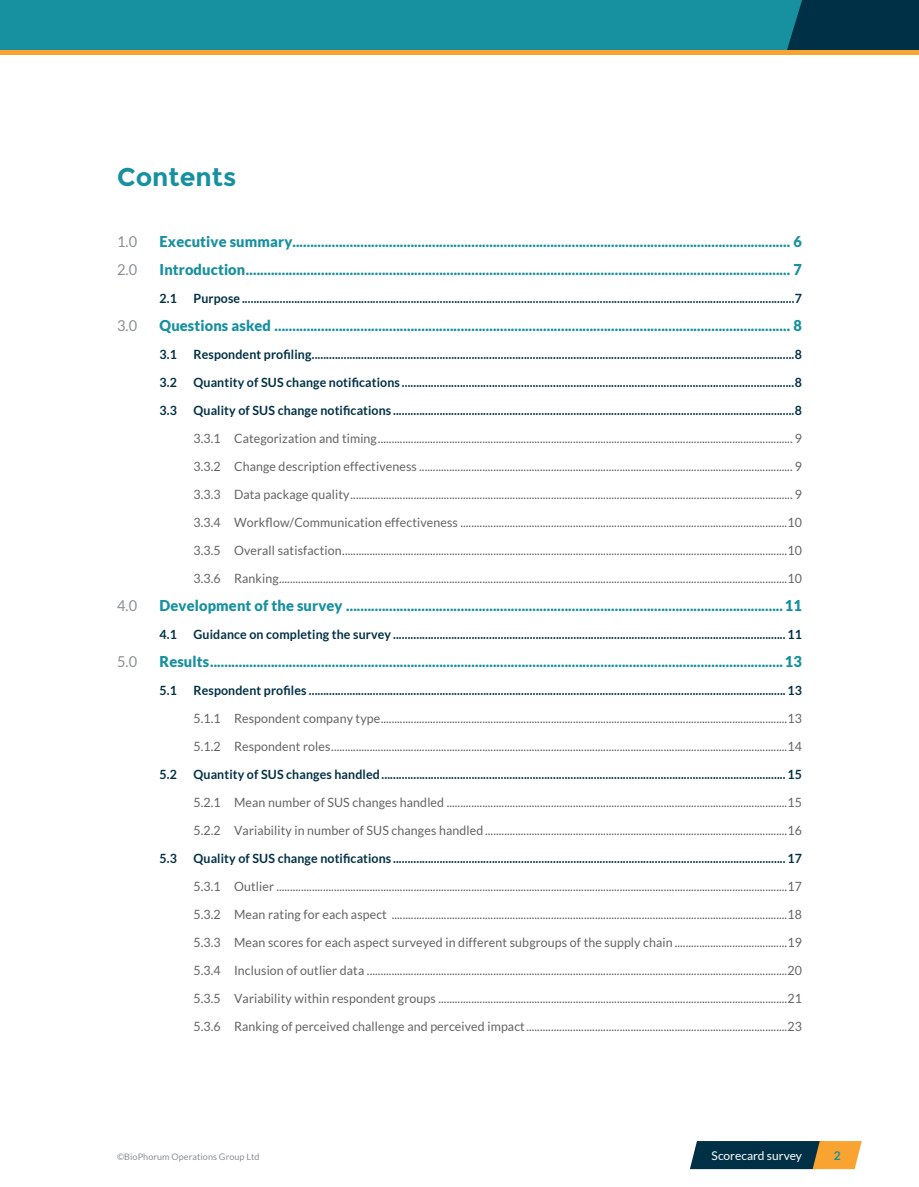
<style>
.page{position:relative;width:919px;height:1187px;background:#fff}
.page>*{position:absolute;margin:0;border:0;box-sizing:border-box;transform-origin:0 0}
.t1{font:700 25.5px "Montserrat";color:#17909f}
.t2{font:900 15px "Lato";letter-spacing:.01em;color:#17909f}
.t3{font:15px "Lato";color:#898f95}
.t4{font:12.75px/28px "Lato";letter-spacing:.01em;color:#636366;text-align:justify}
.t5{font:700 12.75px "Lato";letter-spacing:.01em;color:#003045}
.t6{font:12px "Lato";color:#fff}
.t7{font:700 12px "Lato";color:#17909f}
.t8{font:9px "Lato";letter-spacing:.01em;color:#898f95}
</style>
<div class="page">
<svg style="left:690px;top:1141px;width:171px;height:27px;background:#465447"></svg>
<div style="left:0;top:0;width:918px;height:51px;background:#17909f"></div>
<div style="left:787px;top:0;width:131px;height:50px;background:#003045"></div>
<hr style="left:0;top:50px;width:918px;height:4px;background:#f9a431">
<h1 class="t1" style="left:117px;top:162px;width:121px">Contents</h1>
<p class="t3" style="left:117px;top:233px;width:22px">1.0</p>
<p class="t2" style="left:159px;top:232px;width:644px">Executive summary........................................................................................................................................... 6</p>
<p class="t3" style="left:117px;top:261px;width:22px">2.0</p>
<p class="t2" style="left:159px;top:260px;width:644px">Introduction........................................................................................................................................................ 7</p>
<p class="t5" style="left:159px;top:291px;width:19px">2.1</p>
<p class="t5" style="left:193px;top:291px;width:610px">Purpose ..............................................................................................................................................................................................7</p>
<p class="t3" style="left:117px;top:317px;width:22px">3.0</p>
<p class="t2" style="left:159px;top:316px;width:644px">Questions asked ................................................................................................................................................ 8</p>
<p class="t5" style="left:159px;top:347px;width:19px">3.1</p>
<p class="t5" style="left:193px;top:347px;width:610px">Respondent profiling......................................................................................................................................................................8</p>
<p class="t5" style="left:159px;top:375px;width:19px">3.2</p>
<p class="t5" style="left:193px;top:375px;width:610px">Quantity of SUS change notifications .......................................................................................................................................8</p>
<p class="t5" style="left:159px;top:403px;width:19px">3.3</p>
<p class="t5" style="left:193px;top:403px;width:610px">Quality of SUS change notifications ..........................................................................................................................................8</p>
<p class="t4" style="left:193px;top:424px;width:610px">3.3.1 Categorization and timing....................................................................................................................................................... 9<br>3.3.2 Change description effectiveness ........................................................................................................................................ 9<br>3.3.3 Data package quality................................................................................................................................................................. 9<br>3.3.4 Workflow/Communication effectiveness .......................................................................................................................10<br>3.3.5 Overall satisfaction..................................................................................................................................................................10<br>3.3.6 Ranking.........................................................................................................................................................................................10</p>
<p class="t3" style="left:117px;top:597px;width:22px">4.0</p>
<p class="t2" style="left:159px;top:596px;width:644px">Development of the survey ..........................................................................................................................11</p>
<p class="t5" style="left:159px;top:627px;width:19px">4.1</p>
<p class="t5" style="left:193px;top:627px;width:610px">Guidance on completing the survey ....................................................................................................................................... 11</p>
<p class="t3" style="left:117px;top:653px;width:22px">5.0</p>
<p class="t2" style="left:159px;top:652px;width:644px">Results................................................................................................................................................................13</p>
<p class="t5" style="left:159px;top:683px;width:19px">5.1</p>
<p class="t5" style="left:193px;top:683px;width:610px">Respondent profiles .................................................................................................................................................................... 13</p>
<p class="t4" style="left:193px;top:704px;width:610px">5.1.1 Respondent company type....................................................................................................................................................13<br>5.1.2 Respondent roles......................................................................................................................................................................14</p>
<p class="t5" style="left:159px;top:767px;width:19px">5.2</p>
<p class="t5" style="left:193px;top:767px;width:610px">Quantity of SUS changes handled........................................................................................................................................... 15</p>
<p class="t4" style="left:193px;top:788px;width:610px">5.2.1 Mean number of SUS changes handled ............................................................................................................................15<br>5.2.2 Variability in number of SUS changes handled ..............................................................................................................16</p>
<p class="t5" style="left:159px;top:851px;width:19px">5.3</p>
<p class="t5" style="left:193px;top:851px;width:610px">Quality of SUS change notifications ....................................................................................................................................... 17</p>
<p class="t4" style="left:193px;top:872px;width:610px">5.3.1 Outlier ..........................................................................................................................................................................................17<br>5.3.2 Mean rating for each aspect ................................................................................................................................................18<br>5.3.3 Mean scores for each aspect surveyed in different subgroups of the supply chain .........................................19<br>5.3.4 Inclusion of outlier data .........................................................................................................................................................20<br>5.3.5 Variability within respondent groups ...............................................................................................................................21<br>5.3.6 Ranking of perceived challenge and perceived impact...............................................................................................23</p>
<p class="t8" style="left:117px;top:1151px;width:144px">©BioPhorum Operations Group Ltd</p>
<p class="t6" style="left:711px;top:1148px;width:92px">Scorecard survey</p>
<p class="t7" style="left:833px;top:1148px;width:8px">2</p>
</div>
